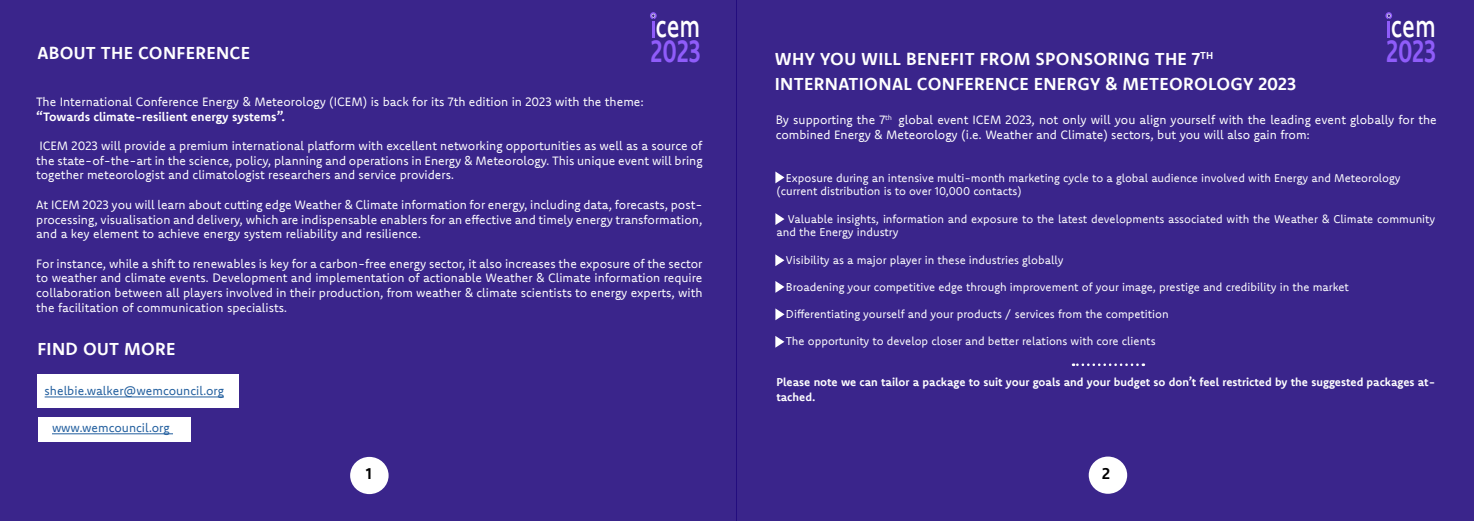
<style>
.page{position:relative;width:1474px;height:521px;background:#fff}
.page>*{position:absolute;margin:0;border:0;box-sizing:border-box;transform-origin:0 0}
.t1{font:500 32.55px "Komet";letter-spacing:-.005em;color:#fff;scale:.74 1}
.t2{font:700 31.06px "Komet";color:#8f5cfa;scale:.74 1}
.t3{font:700 17.5px/24.5px "Komet";letter-spacing:.02em;color:#fff}
.t4{font:700 15.75px "Komet";color:#000}
.t5{font:12.25px/14.7px "Komet";color:#fff;text-align:justify}
.t6{font:12.25px "Komet";color:#215e9e}
.t7{font:700 12.25px "Komet";color:#fff}
.t8{font:11.38px/13.7px "Komet";color:#fff}
.t9{font:700 11.38px/14.7px "Komet";color:#fff}
</style>
<div class="page">
<div style="left:736px;top:0;width:737px;height:520px;background:#3a258b"></div>
<svg style="left:775px;top:171px;width:9px;height:12px"></svg>
<svg style="left:775px;top:213px;width:9px;height:12px"></svg>
<svg style="left:775px;top:254px;width:9px;height:12px"></svg>
<svg style="left:775px;top:281px;width:9px;height:12px"></svg>
<svg style="left:775px;top:308px;width:9px;height:12px"></svg>
<svg style="left:775px;top:336px;width:9px;height:12px"></svg>
<div style="left:1088px;top:456px;width:39px;height:38px;background:#fff;border-radius:50%"></div>
<div style="left:0;top:0;width:737px;height:521px;background:#3a258b"></div>
<div style="left:350px;top:457px;width:38px;height:37px;background:#fff;border-radius:50%"></div>
<div style="left:37px;top:375px;width:202px;height:33px;background:#fff"></div>
<hr style="left:45px;top:396px;width:179px;height:1px;background:#215e9e">
<div style="left:38px;top:417px;width:153px;height:24px;background:#fff"></div>
<hr style="left:52px;top:433px;width:121px;height:1px;background:#215e9e">
<svg style="left:1073px;top:363px;width:70px;height:3px"></svg>
<svg style="left:1385px;top:12px;width:7px;height:25px"></svg>
<svg style="left:650px;top:12px;width:6px;height:25px"></svg>
<h1 class="t1" style="left:655px;top:5px;width:62px">cem</h1>
<h2 class="t2" style="left:651px;top:31px;width:69px">2023</h2>
<h3 class="t3" style="left:37px;top:40px;width:214px">ABOUT THE CONFERENCE</h3>
<p class="t5" style="left:36px;top:94px;width:609px">The International Conference Energy &amp; Meteorology (ICEM) is back for its 7th edition in 2023 with the theme:</p>
<p class="t7" style="left:36px;top:108px;width:250px">“Towards climate-resilient energy systems”.</p>
<p class="t5" style="left:36px;top:138px;width:667px">ICEM 2023 will provide a premium international platform with excellent networking opportunities as well as a source of the state-of-the-art in the science, policy, planning and operations in Energy &amp; Meteorology. This unique event will bring together meteorologist and climatologist researchers and service providers.</p>
<p class="t5" style="left:36px;top:197px;width:667px">At ICEM 2023 you will learn about cutting edge Weather &amp; Climate information for energy, including data, forecasts, post&shy;processing, visualisation and delivery, which are indispensable enablers for an effective and timely energy transformation, and a key element to achieve energy system reliability and resilience.</p>
<p class="t5" style="left:36px;top:256px;width:668px">For instance, while a shift to renewables is key for a carbon-free energy sector, it also increases the exposure of the sector to weather and climate events. Development and implementation of actionable Weather &amp; Climate information require collaboration between all players involved in their production, from weather &amp; climate scientists to energy experts, with the facilitation of communication specialists.</p>
<h3 class="t3" style="left:37px;top:336px;width:140px">FIND OUT MORE</h3>
<p class="t6" style="left:45px;top:382px;width:181px">shelbie.walker@wemcouncil.org</p>
<p class="t6" style="left:52px;top:419px;width:119px">www.wemcouncil.org</p>
<h1 class="t1" style="left:1390px;top:5px;width:62px">cem</h1>
<h2 class="t2" style="left:1386px;top:31px;width:69px">2023</h2>
<h3 class="t3" style="left:775px;top:46px;width:523px">WHY YOU WILL BENEFIT FROM SPONSORING THE 7<sup>TH<br></sup>INTERNATIONAL CONFERENCE ENERGY &amp; METEOROLOGY 2023</h3>
<p class="t5" style="left:775px;top:112px;width:662px">By supporting the 7<sup>th</sup> global event ICEM 2023, not only will you align yourself with the leading event globally for the combined Energy &amp; Meteorology (i.e. Weather and Climate) sectors, but you will also gain from:</p>
<p class="t8" style="left:776px;top:170px;width:625px;text-indent:10px">Exposure during an intensive multi-month marketing cycle to a global audience involved with Energy and Meteorology (current distribution is to over 10,000 contacts)</p>
<p class="t8" style="left:776px;top:211px;width:660px;text-indent:11px">Valuable insights, information and exposure to the latest developments associated with the Weather &amp; Climate community and the Energy industry</p>
<p class="t8" style="left:786px;top:252px;width:279px">Visibility as a major player in these industries globally</p>
<p class="t8" style="left:786px;top:280px;width:564px">Broadening your competitive edge through improvement of your image, prestige and credibility in the market</p>
<p class="t8" style="left:786px;top:307px;width:384px">Differentiating yourself and your products / services from the competition</p>
<p class="t8" style="left:786px;top:334px;width:371px">The opportunity to develop closer and better relations with core clients</p>
<p class="t9" style="left:776px;top:375px;width:660px">Please note we can tailor a package to suit your goals and your budget so don’t feel restricted by the suggested packages at&shy;tached.</p>
<p class="t4" style="left:366px;top:463px;width:8px">1</p>
<p class="t4" style="left:1102px;top:463px;width:9px">2</p>
</div>
